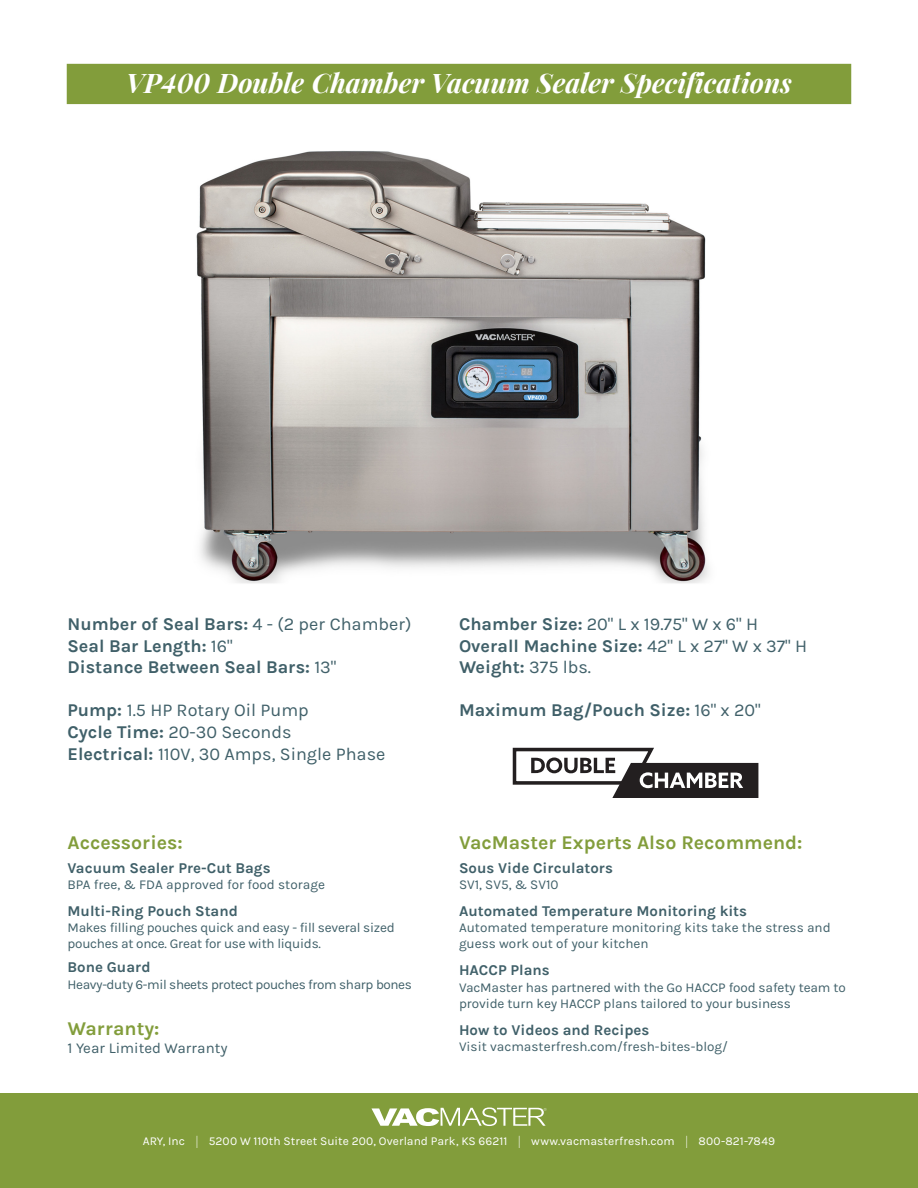
<style>
.page{position:relative;width:918px;height:1188px;background:#fff}
.page>*{position:absolute;margin:0;border:0;box-sizing:border-box;transform-origin:0 0}
.t1{font:italic 700 27px "Playfair Display";color:#fff}
.t2{font:700 19.5px "Karla";color:#829d3b}
.t3{font:700 18px "Karla";color:#406069}
.t4{font:18px "Karla";color:#406069}
.t5{font:700 15px "Karla";color:#406069}
.t6{font:15px "Karla";color:#406069}
.t7{font:13.5px/16.2px "Karla";letter-spacing:-.01em;color:#406069}
.t8{font:13.5px "Karla";letter-spacing:-.03em;color:#406069}
.t9{font:12px "Karla";letter-spacing:.005em;color:#fff}
.s1{font-weight:400}
.s2{font-weight:700}
.s3{font-family:"Open Sans";font-weight:300}
</style>
<div class="page">
<div style="left:0;top:1094px;width:918px;height:94px;background:#829d3b"></div>
<svg style="left:371px;top:1107px;width:176px;height:19px"></svg>
<div style="left:67px;top:64px;width:784px;height:40px;background:#829d3b"></div>
<img style="left:196px;top:150px;width:513px;height:433px">
<svg style="left:513px;top:748px;width:245px;height:50px"></svg>
<p class="t1" style="left:126px;top:61px;width:667px">VP400 Double Chamber Vacuum Sealer Specifications</p>
<p class="t3" style="left:68px;top:614px;width:346px">Number of Seal Bars: <span class="s1">4 - (2 per Chamber)</span></p>
<p class="t3" style="left:68px;top:635px;width:167px">Seal Bar Length: <span class="s1">16"</span></p>
<p class="t3" style="left:68px;top:657px;width:270px">Distance Between Seal Bars: <span class="s1">13"</span></p>
<p class="t4" style="left:68px;top:701px;width:243px"><span class="s2">Pump:</span> 1.5 HP Rotary Oil Pump</p>
<p class="t4" style="left:68px;top:722px;width:226px"><span class="s2">Cycle Time:</span> 20-30 Seconds</p>
<p class="t4" style="left:68px;top:744px;width:319px"><span class="s2">Electrical:</span> 110V, 30 Amps, Single Phase</p>
<p class="t2" style="left:68px;top:831px;width:117px">Accessories:</p>
<p class="t5" style="left:68px;top:859px;width:205px">Vacuum Sealer Pre-Cut Bags</p>
<p class="t7" style="left:68px;top:877px;width:259px">BPA free, &amp; FDA approved for food storage</p>
<p class="t5" style="left:68px;top:902px;width:172px">Multi-Ring Pouch Stand</p>
<p class="t7" style="left:68px;top:920px;width:329px">Makes filling pouches quick and easy - fill several sized pouches at once. Great for use with liquids.</p>
<p class="t5" style="left:68px;top:959px;width:85px">Bone Guard</p>
<p class="t8" style="left:68px;top:977px;width:346px">Heavy-duty 6-mil sheets protect pouches from sharp bones</p>
<p class="t2" style="left:68px;top:1017px;width:93px">Warranty:</p>
<p class="t6" style="left:68px;top:1040px;width:162px">1 Year Limited Warranty</p>
<p class="t4" style="left:459px;top:614px;width:301px"><span class="s2">Chamber Size:</span> 20" L x 19.75" W x 6" H</p>
<p class="t3" style="left:459px;top:635px;width:350px">Overall Machine Size: <span class="s1">42" L x 27" W x 37" H</span></p>
<p class="t3" style="left:459px;top:657px;width:134px">Weight: <span class="s1">375 lbs.</span></p>
<p class="t3" style="left:459px;top:700px;width:303px">Maximum Bag/Pouch Size: <span class="s1">16" x 20"</span></p>
<p class="t2" style="left:459px;top:831px;width:345px">VacMaster Experts Also Recommend:</p>
<p class="t5" style="left:459px;top:859px;width:156px">Sous Vide Circulators</p>
<p class="t7" style="left:459px;top:877px;width:101px">SV1, SV5, &amp; SV10</p>
<p class="t5" style="left:459px;top:902px;width:290px">Automated Temperature Monitoring kits</p>
<p class="t7" style="left:459px;top:920px;width:373px">Automated temperature monitoring kits take the stress and guess work out of your kitchen</p>
<p class="t5" style="left:459px;top:962px;width:92px">HACCP Plans</p>
<p class="t7" style="left:459px;top:979px;width:388px">VacMaster has partnered with the Go HACCP food safety team to provide turn key HACCP plans tailored to your business</p>
<p class="t5" style="left:459px;top:1021px;width:192px">How to Videos and Recipes</p>
<p class="t7" style="left:459px;top:1039px;width:270px">Visit vacmasterfresh.com/fresh-bites-blog/</p>
<p class="t9" style="left:143px;top:1135px;width:634px">ARY, Inc <span class="s3">|</span> 5200 W 110th Street Suite 200, Overland Park, KS 66211 <span class="s3">|</span> www.vacmasterfresh.com <span class="s3">|</span> 800-821-7849</p>
</div>
